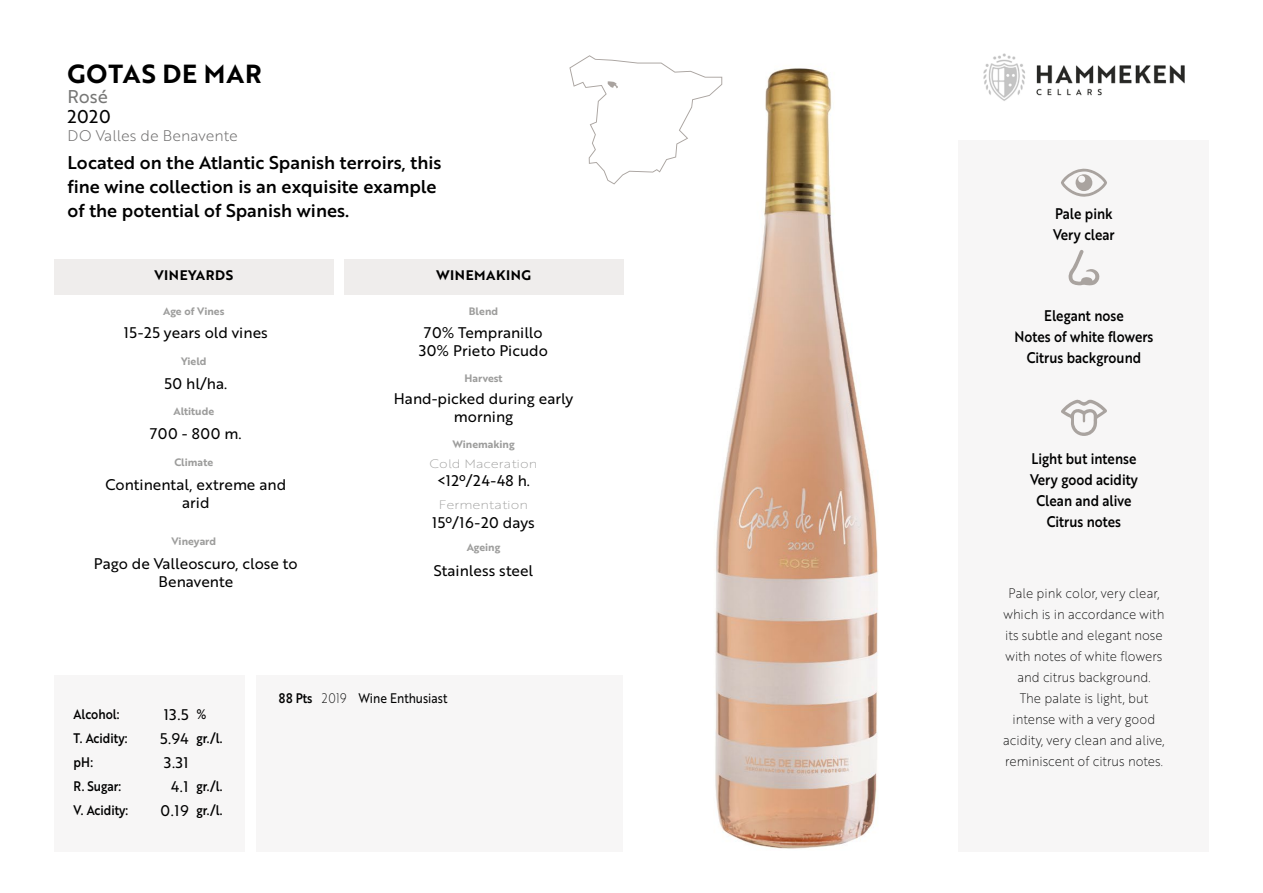
<style>
.page{position:relative;width:1263px;height:893px;background:#fff}
.page>*{position:absolute;margin:0;border:0;box-sizing:border-box;transform-origin:0 0}
.t1{font:25.5px "Brother 1816 Bold";letter-spacing:.04em;color:#000}
.t2{font:18px/24px "Brother 1816 Medium";color:#000}
.t3{font:18px "Brother 1816 Regular";color:#777776}
.t4{font:18px "Brother 1816 Regular";color:#000}
.t5{font:15px/18px "Brother 1816 Regular";color:#000;text-align:center}
.t6{font:15px/21px "Brother 1816 Medium";color:#000;text-align:center;scale:.88 1}
.t7{font:15px "Brother 1816 Light";color:#706f6f}
.t8{font:13.5px/21px "Brother 1816 Thin";color:#000;text-align:center;scale:.92 1}
.t9{font:13.5px/23.9px "Brother 1816 Medium";color:#000;scale:.88 1}
.t10{font:13.5px "Brother 1816 Regular";color:#000;scale:.87 1}
.t11{font:13.5px "Brother 1816 Bold";letter-spacing:.04em;color:#000}
.t12{font:12px "Brother 1816 Thin";color:#9d9d9c;scale:1.15 1}
.t13{font:10.5px "Brother 1816 Bold";color:#9d9d9c}
.s1{font-family:"Brother 1816 Medium"}
.s2{font-family:"Brother 1816 Thin"}
</style>
<div class="page">
<div style="left:958px;top:140px;width:251px;height:711px;background:#f7f6f6"></div>
<div style="left:257px;top:675px;width:366px;height:176px;background:#f7f6f6"></div>
<div style="left:54px;top:675px;width:190px;height:176px;background:#f7f6f6"></div>
<div style="left:344px;top:259px;width:279px;height:35px;background:#efedec"></div>
<div style="left:54px;top:259px;width:280px;height:35px;background:#efedec"></div>
<svg style="left:1061px;top:399px;width:46px;height:37px"></svg>
<svg style="left:1068px;top:250px;width:32px;height:35px"></svg>
<svg style="left:1061px;top:169px;width:46px;height:28px"></svg>
<img style="left:983px;top:53px;width:202px;height:48px">
<img style="left:715px;top:68px;width:163px;height:781px">
<svg style="left:569px;top:55px;width:153px;height:129px"></svg>
<h1 class="t1" style="left:67px;top:54px;width:196px">GOTAS DE MAR</h1>
<p class="t3" style="left:67px;top:83px;width:42px">Rosé</p>
<p class="t4" style="left:67px;top:103px;width:45px">2020</p>
<p class="t7" style="left:67px;top:125px;width:172px">DO Valles de Benavente</p>
<p class="t2" style="left:67px;top:150px;width:376px">Located on the Atlantic Spanish terroirs, this fine wine collection is an exquisite example of the potential of Spanish wines.</p>
<p class="t11" style="left:154px;top:265px;width:80px">VINEYARDS</p>
<p class="t11" style="left:436px;top:265px;width:97px">WINEMAKING</p>
<p class="t13" style="left:163px;top:303px;width:63px">Age of Vines</p>
<p class="t13" style="left:469px;top:303px;width:31px">Blend</p>
<p class="t5" style="left:124px;top:323px;width:145px">15-25 years old vines</p>
<p class="t5" style="left:419px;top:323px;width:130px">70% Tempranillo<br>30% Prieto Picudo</p>
<p class="t5" style="left:164px;top:374px;width:64px">50 hl/ha.</p>
<p class="t5" style="left:394px;top:389px;width:181px">Hand-picked during early morning</p>
<p class="t5" style="left:150px;top:424px;width:93px">700 - 800 m.</p>
<p class="t5" style="left:105px;top:475px;width:182px">Continental, extreme and</p>
<p class="t5" style="left:437px;top:471px;width:94px">&lt;12º/24-48 h.</p>
<p class="t5" style="left:182px;top:493px;width:29px">arid</p>
<p class="t5" style="left:432px;top:513px;width:104px">15º/16-20 days</p>
<p class="t5" style="left:94px;top:554px;width:205px">Pago de Valleoscuro, close to<br>Benavente</p>
<p class="t5" style="left:434px;top:561px;width:101px">Stainless steel</p>
<p class="t13" style="left:181px;top:353px;width:27px">Yield</p>
<p class="t13" style="left:464px;top:370px;width:40px">Harvest</p>
<p class="t13" style="left:173px;top:404px;width:42px">Altitude</p>
<p class="t13" style="left:452px;top:437px;width:64px">Winemaking</p>
<p class="t12" style="left:430px;top:455px;width:95px">Cold Maceration</p>
<p class="t12" style="left:439px;top:495px;width:79px">Fermentation</p>
<p class="t13" style="left:174px;top:454px;width:40px">Climate</p>
<p class="t13" style="left:171px;top:533px;width:46px">Vineyard</p>
<p class="t13" style="left:467px;top:540px;width:35px">Ageing</p>
<p class="t5" style="left:160px;top:702px;width:30px;line-height:23.9px;text-align:left">13.5<br>5.94</p>
<p class="t9" style="left:74px;top:702px;width:53px">Alcohol:</p>
<p class="t9" style="left:197px;top:702px;width:13px">%</p>
<p class="t9" style="left:74px;top:726px;width:63px">T. Acidity:</p>
<p class="t9" style="left:197px;top:726px;width:31px">gr./l.</p>
<p class="t9" style="left:74px;top:750px;width:56px">pH:<br>R. Sugar:</p>
<p class="t5" style="left:164px;top:750px;width:26px;line-height:23.9px">3.31<br>4.1</p>
<p class="t9" style="left:197px;top:774px;width:31px">gr./l.</p>
<p class="t9" style="left:74px;top:798px;width:64px">V. Acidity:</p>
<p class="t9" style="left:197px;top:798px;width:31px">gr./l.</p>
<p class="t5" style="left:161px;top:801px;width:29px">0.19</p>
<p class="t10" style="left:279px;top:688px;width:195px"><span class="s1">88 Pts</span> <span class="s2">2019</span> Wine Enthusiast</p>
<p class="t6" style="left:1053px;top:203px;width:72px;text-align:left">Pale pink<br>Very clear</p>
<p class="t6" style="left:1014px;top:305px;width:160px">Elegant nose<br>Notes of white flowers<br>Citrus background</p>
<p class="t6" style="left:1030px;top:448px;width:124px">Light but intense<br>Very good acidity<br>Clean and alive<br>Citrus notes</p>
<p class="t8" style="left:1003px;top:582px;width:177px">Pale pink color, very clear, which is in accordance with its subtle and elegant nose with notes of white flowers and citrus background.<br>The palate is light, but intense with a very good acidity, very clean and alive, reminiscent of citrus notes.</p>
</div>
